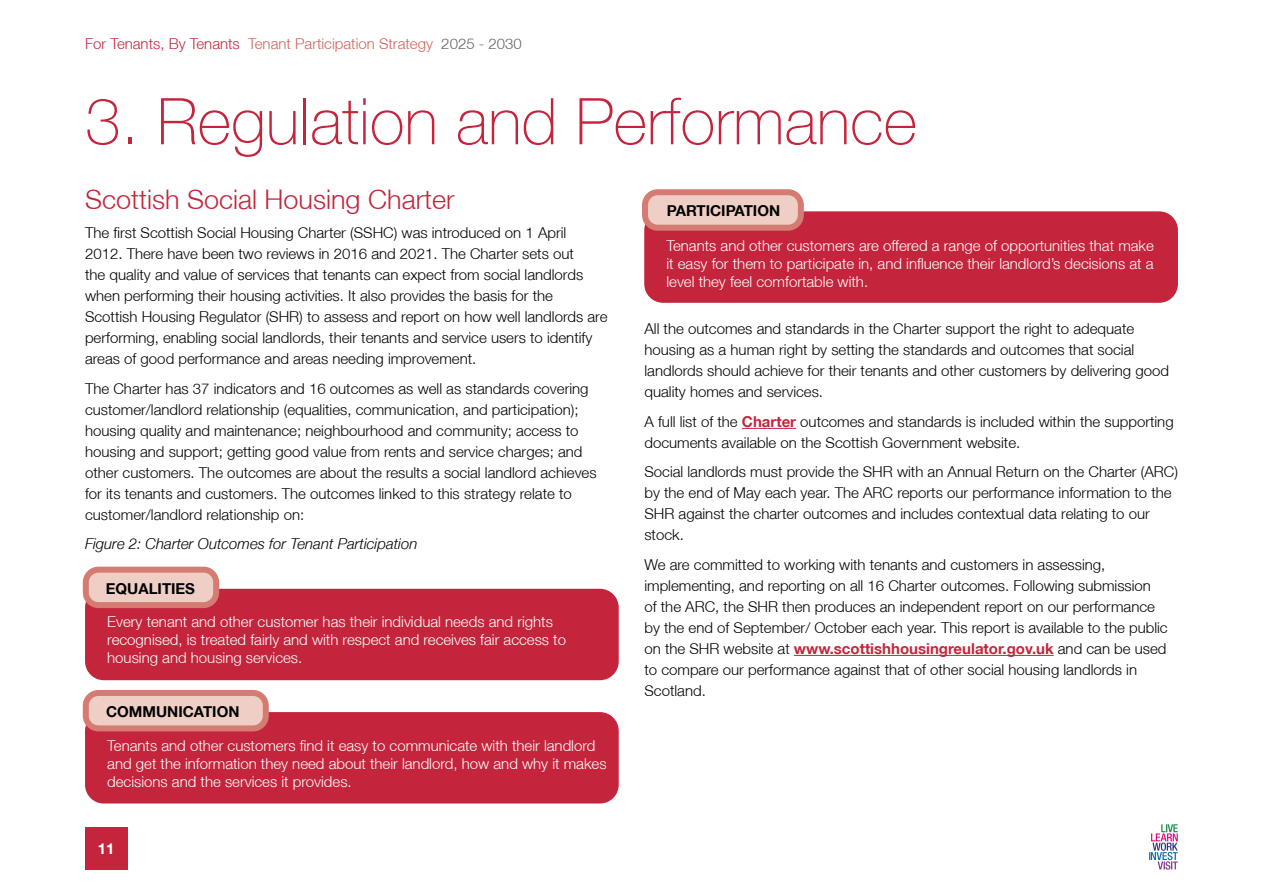
<style>
.page{position:relative;width:1263px;height:893px;background:#fff}
.page>*{position:absolute;margin:0;border:0;box-sizing:border-box;transform-origin:0 0}
.Section_Title_A5_99{font:100 64.5px "Helvetica Neue LT";color:#c4253c}
.Subhead_Level_2{font:300 27px "Helvetica Neue LT";color:#c4253c}
.Body_Text{font:300 15px/21px "Helvetica Neue LT";color:#000}
.Body_Text-2{font:300 15px/18px "Helvetica Neue LT";color:#fff}
.t1{font:300 15px "Helvetica Neue LT";color:#d0625d}
.t2{font:italic 300 15px "Helvetica Neue LT";color:#000}
.Body_Text-3{font:700 15px "Helvetica Neue LT";color:#000}
.t3{font:700 15px "Helvetica Neue LT";color:#fff}
.s1{color:#c4253c}
.s2{color:#636466}
.s3{font-weight:700;color:#c4253c}
</style>
<div class="page">
<svg style="left:1149px;top:824px;width:29px;height:46px"></svg>
<div style="left:85px;top:827px;width:43px;height:43px;background:#c4253c"></div>
<div style="left:86px;top:589px;width:532px;height:90px;background:#c4253c;border-radius:18px"></div>
<div style="left:85px;top:589px;width:534px;height:91px;border:2px solid #c4253c;border-radius:18px"></div>
<div style="left:86px;top:713px;width:532px;height:90px;background:#c4253c;border-radius:18px"></div>
<div style="left:85px;top:712px;width:534px;height:91px;border:2px solid #c4253c;border-radius:18px"></div>
<div style="left:645px;top:212px;width:532px;height:90px;background:#c4253c;border-radius:18px"></div>
<div style="left:644px;top:211px;width:534px;height:92px;border:2px solid #c4253c;border-radius:18px"></div>
<div style="left:86px;top:570px;width:130px;height:35px;background:#efcec6;border-radius:13px"></div>
<div style="left:83px;top:567px;width:136px;height:41px;border:6px solid #d67b71;border-radius:13px"></div>
<div style="left:86px;top:693px;width:180px;height:35px;background:#efcec6;border-radius:13px"></div>
<div style="left:83px;top:690px;width:186px;height:41px;border:6px solid #d67b71;border-radius:13px"></div>
<div style="left:645px;top:192px;width:156px;height:36px;background:#efcec6;border-radius:13px"></div>
<div style="left:642px;top:189px;width:162px;height:42px;border:6px solid #d67b71;border-radius:13px"></div>
<hr style="left:742px;top:428px;width:54px;height:1px;background:#c4253c">
<hr style="left:794px;top:655px;width:260px;height:1px;background:#c4253c">
<p class="t1" style="left:85px;top:34px;width:438px"><span class="s1">For Tenants, By Tenants</span> Tenant Participation Strategy <span class="s2">2025 - 2030</span></p>
<h2 class="Section_Title_A5_99" style="left:85px;top:84px;width:833px">3. Regulation and Performance</h2>
<h2 class="Subhead_Level_2" style="left:85px;top:182px;width:371px">Scottish Social Housing Charter</h2>
<p class="Body_Text" style="left:85px;top:222px;width:524px">The first Scottish Social Housing Charter (SSHC) was introduced on 1 April 2012. There have been two reviews in 2016 and 2021. The Charter sets out<br>the quality and value of services that tenants can expect from social landlords when performing their housing activities. It also provides the basis for the Scottish Housing Regulator (SHR) to assess and report on how well landlords are performing, enabling social landlords, their tenants and service users to identify areas of good performance and areas needing improvement.</p>
<p class="Body_Text" style="left:85px;top:377px;width:513px">The Charter has 37 indicators and 16 outcomes as well as standards covering customer/landlord relationship (equalities, communication, and participation); housing quality and maintenance; neighbourhood and community; access to housing and support; getting good value from rents and service charges; and other customers. The outcomes are about the results a social landlord achieves for its tenants and customers. The outcomes linked to this strategy relate to customer/landlord relationship on:</p>
<p class="t2" style="left:85px;top:535px;width:334px">Figure 2: Charter Outcomes for Tenant Participation</p>
<p class="Body_Text-3" style="left:106px;top:579px;width:91px">EQUALITIES</p>
<p class="Body_Text-3" style="left:667px;top:202px;width:115px">PARTICIPATION</p>
<p class="Body_Text-2" style="left:666px;top:236px;width:489px;text-align:justify">Tenants and other customers are offered a range of opportunities that make it easy for them to participate in, and influence their landlord’s decisions at a level they feel comfortable with.</p>
<p class="Body_Text" style="left:644px;top:318px;width:526px">All the outcomes and standards in the Charter support the right to adequate housing as a human right by setting the standards and outcomes that social landlords should achieve for their tenants and other customers by delivering good quality homes and services.</p>
<p class="Body_Text" style="left:644px;top:411px;width:531px">A full list of the <span class="s3">Charter</span> outcomes and standards is included within the supporting documents available on the Scottish Government website.</p>
<p class="Body_Text" style="left:644px;top:461px;width:535px">Social landlords must provide the SHR with an Annual Return on the Charter (ARC) by the end of May each year. The ARC reports our performance information to the SHR against the charter outcomes and includes contextual data relating to our stock.</p>
<p class="Body_Text" style="left:644px;top:554px;width:525px">We are committed to working with tenants and customers in assessing, implementing, and reporting on all 16 Charter outcomes. Following submission<br>of the ARC, the SHR then produces an independent report on our performance by the end of September/ October each year. This report is available to the public on the SHR website at <span class="s3">www.scottishhousingreulator.gov.uk</span> and can be used to compare our performance against that of other social housing landlords in Scotland.</p>
<p class="Body_Text-2" style="left:107px;top:613px;width:460px">Every tenant and other customer has their individual needs and rights recognised, is treated fairly and with respect and receives fair access to housing and housing services.</p>
<p class="Body_Text-3" style="left:106px;top:702px;width:135px">COMMUNICATION</p>
<p class="Body_Text-2" style="left:107px;top:736px;width:501px">Tenants and other customers find it easy to communicate with their landlord and get the information they need about their landlord, how and why it makes decisions and the services it provides.</p>
<p class="t3" style="left:98px;top:839px;width:18px">11</p>
</div>
